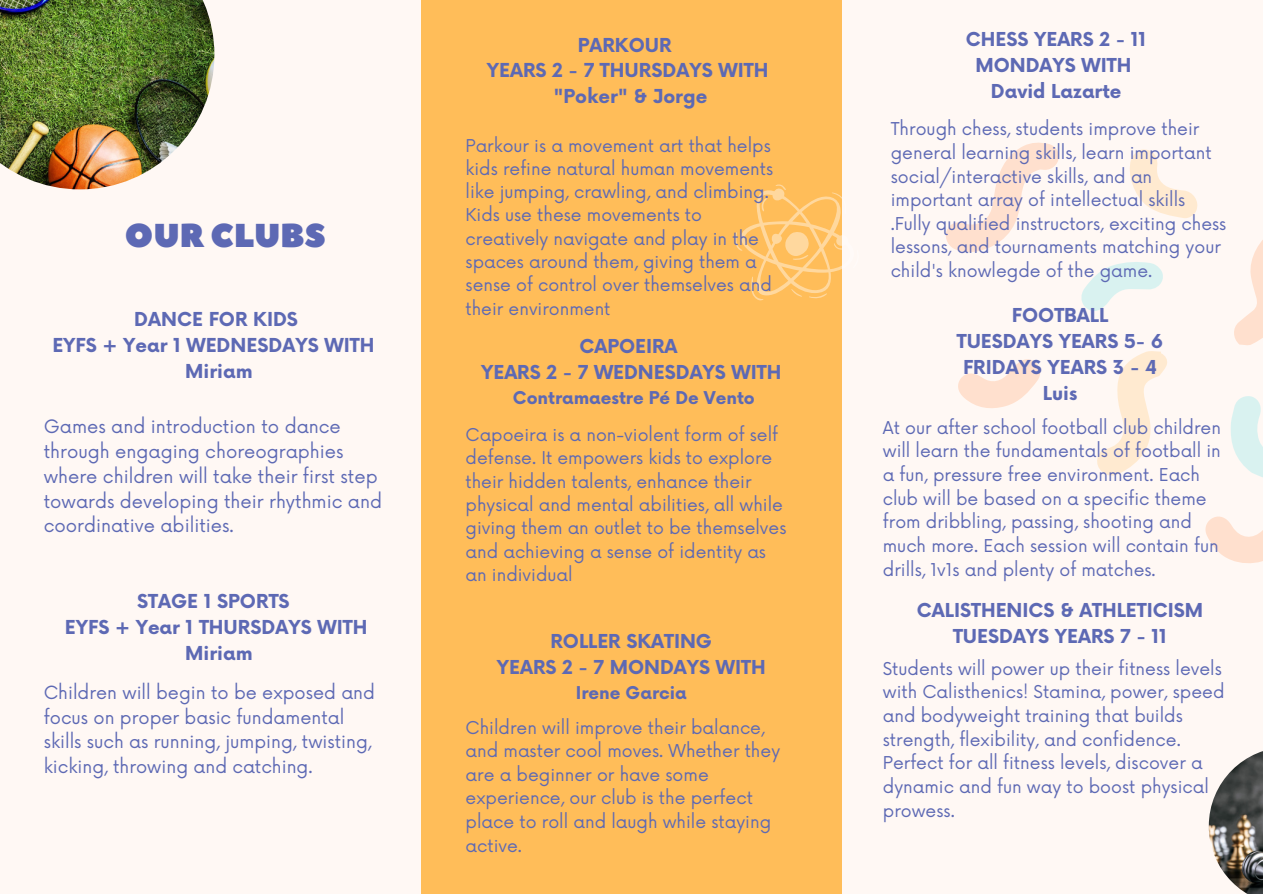
<style>
.page{position:relative;width:1263px;height:894px;background:#fff}
.page>*{position:absolute;margin:0;border:0;box-sizing:border-box;transform-origin:0 0}
.t1{font:33px "Peace Sans";color:#5d69b4}
.t2{font:700 18.75px "Now";color:#5d69b4}
.t3{font:18px/24.8px "Now";color:#5d69b4}
.t4{font:17.7px/24.8px "Now";color:#5d69b4}
.t5{font:17.25px/23.5px "Now";color:#5d69b4}
.t6{font:700 17.25px "Now";color:#5d69b4}
</style>
<div class="page">
<div style="left:0;top:0;width:1263px;height:893px;background:#fff8f4"></div>
<img style="left:0;top:0;width:214px;height:189px">
<div style="left:421px;top:0;width:420px;height:893px;background:#ffbd59"></div>
<svg style="left:951px;top:142px;width:89px;height:264px"></svg>
<svg style="left:979px;top:143px;width:284px;height:420px"></svg>
<svg style="left:1050px;top:239px;width:213px;height:249px"></svg>
<img style="left:1209px;top:751px;width:54px;height:142px">
<svg style="left:735px;top:184px;width:107px;height:116px"></svg>
<p class="t1" style="left:125px;top:213px;width:202px">OUR CLUBS</p>
<p class="t2" style="left:134px;top:309px;width:165px">DANCE FOR KIDS</p>
<p class="t2" style="left:52px;top:335px;width:323px">EYFS + Year 1 WEDNESDAYS WITH</p>
<p class="t2" style="left:185px;top:361px;width:69px">Miriam</p>
<p class="t3" style="left:44px;top:415px;width:340px">Games and introduction to dance through engaging choreographies where children will take their first step towards developing their rhythmic and coordinative abilities.</p>
<p class="t2" style="left:137px;top:591px;width:154px">STAGE 1 SPORTS</p>
<p class="t2" style="left:65px;top:617px;width:304px">EYFS + Year 1 THURSDAYS WITH</p>
<p class="t2" style="left:185px;top:643px;width:69px">Miriam</p>
<p class="t4" style="left:44px;top:681px;width:333px">Children will begin to be exposed and focus on proper basic fundamental skills such as running, jumping, twisting, kicking, throwing and catching.</p>
<p class="t2" style="left:578px;top:35px;width:95px">PARKOUR</p>
<p class="t2" style="left:487px;top:60px;width:283px">YEARS 2 - 7 THURSDAYS WITH</p>
<p class="t2" style="left:553px;top:86px;width:155px">"Poker" &amp; Jorge</p>
<p class="t5" style="left:466px;top:134px;width:309px">Parkour is a movement art that helps kids refine natural human movements like jumping, crawling, and climbing.<br>Kids use these movements to creatively navigate and play in the spaces around them, giving them a sense of control over themselves and their environment</p>
<p class="t2" style="left:579px;top:336px;width:100px">CAPOEIRA</p>
<p class="t2" style="left:481px;top:362px;width:302px">YEARS 2 - 7 WEDNESDAYS WITH</p>
<p class="t6" style="left:513px;top:388px;width:244px">Contramaestre Pé De Vento</p>
<p class="t5" style="left:466px;top:424px;width:322px">Capoeira is a non-violent form of self defense. It empowers kids to explore their hidden talents, enhance their physical and mental abilities, all while giving them an outlet to be themselves and achieving a sense of identity as an individual</p>
<p class="t2" style="left:550px;top:631px;width:163px">ROLLER SKATING</p>
<p class="t2" style="left:497px;top:657px;width:270px">YEARS 2 - 7 MONDAYS WITH</p>
<p class="t6" style="left:576px;top:683px;width:112px">Irene Garcia</p>
<p class="t5" style="left:466px;top:716px;width:316px">Children will improve their balance, and master cool moves. Whether they are a beginner or have some experience, our club is the perfect place to roll and laugh while staying active.</p>
<p class="t2" style="left:966px;top:29px;width:182px">CHESS YEARS 2 - 11</p>
<p class="t2" style="left:975px;top:55px;width:157px">MONDAYS WITH</p>
<p class="t2" style="left:991px;top:81px;width:132px">David Lazarte</p>
<p class="t5" style="left:891px;top:118px;width:322px">Through chess, students improve their general learning skills, learn important social/interactive skills, and an important array of intellectual skills</p>
<p class="t5" style="left:891px;top:213px;width:337px">.Fully qualified instructors, exciting chess lessons, and tournaments matching your child's knowlegde of the game.</p>
<p class="t2" style="left:1012px;top:305px;width:98px">FOOTBALL</p>
<p class="t2" style="left:957px;top:331px;width:208px">TUESDAYS YEARS 5- 6</p>
<p class="t2" style="left:963px;top:357px;width:195px">FRIDAYS YEARS 3 - 4</p>
<p class="t2" style="left:1043px;top:382px;width:36px">Luis</p>
<p class="t5" style="left:883px;top:416px;width:340px">At our after school football club children will learn the fundamentals of football in a fun, pressure free environment. Each club will be based on a specific theme from dribbling, passing, shooting and much more. Each session will contain fun drills, 1v1s and plenty of matches.</p>
<p class="t2" style="left:917px;top:600px;width:288px">CALISTHENICS &amp; ATHLETICISM</p>
<p class="t2" style="left:953px;top:626px;width:216px">TUESDAYS YEARS 7 - 11</p>
<p class="t5" style="left:883px;top:657px;width:343px">Students will power up their fitness levels with Calisthenics! Stamina, power, speed and bodyweight training that builds strength, flexibility, and confidence.<br>Perfect for all fitness levels, discover a dynamic and fun way to boost physical prowess.</p>
</div>
